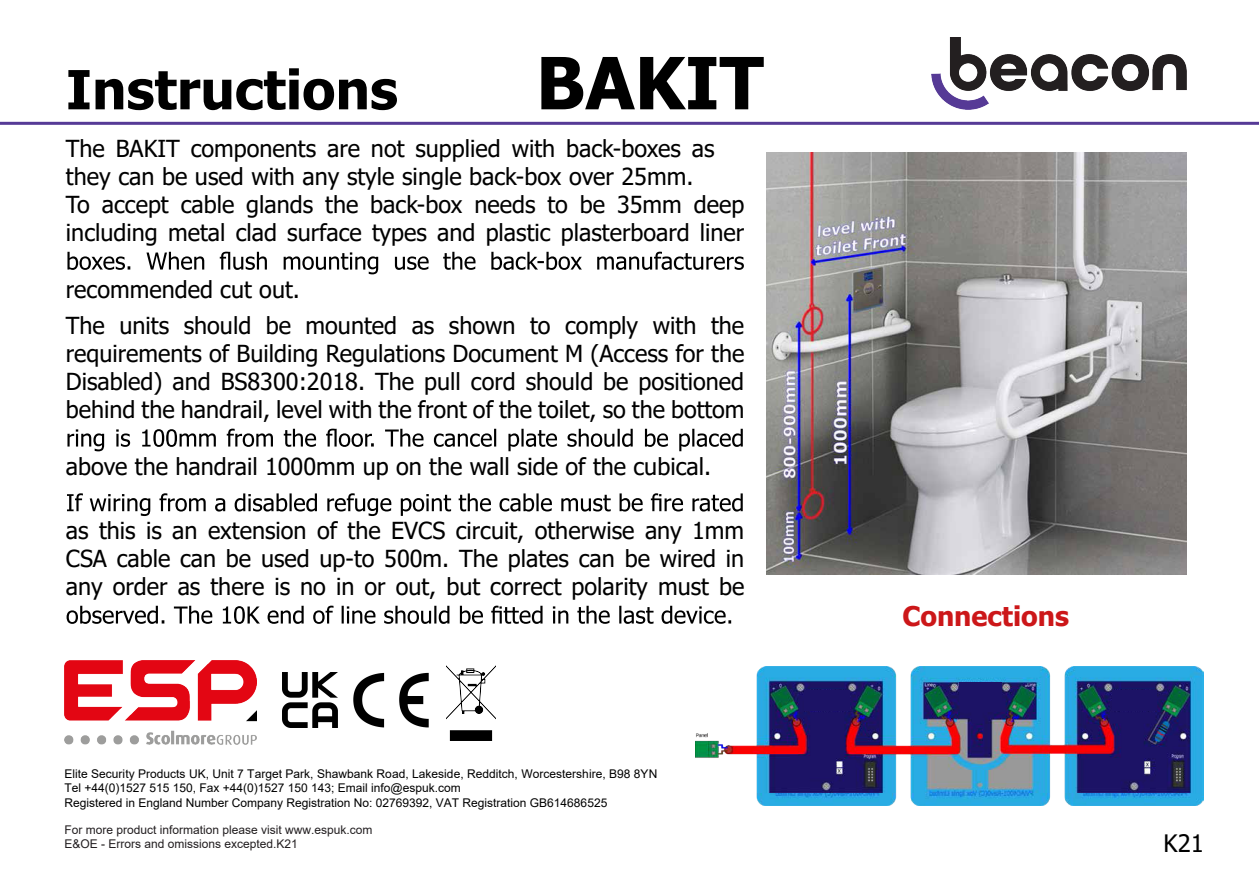
<style>
.page{position:relative;width:1259px;height:893px;background:#fff}
.page>*{position:absolute;margin:0;border:0;box-sizing:border-box;transform-origin:0 0}
.t1{font:700 72px "Tahoma";color:#000}
.t2{font:700 54px "Tahoma";color:#000}
.t3{font:700 27px "Tahoma";color:#cc1719}
.t4{font:24px "Tahoma";color:#000}
.t5{font:23.4px/28.2px "Tahoma";color:#000}
.t6{font:12px/14.4px "Arial";color:#000}
.t7{font:12px/14.4px "Arial";color:#221e20}
</style>
<div class="page">
<img style="left:766px;top:152px;width:420px;height:422px">
<img style="left:695px;top:666px;width:508px;height:140px">
<svg style="left:67px;top:252px;width:677px;height:22px"></svg>
<svg style="left:67px;top:429px;width:676px;height:22px"></svg>
<svg style="left:67px;top:493px;width:676px;height:23px"></svg>
<svg style="left:67px;top:606px;width:664px;height:18px"></svg>
<hr style="left:0;top:122px;width:1259px;height:3px;background:#563a96">
<div style="left:803px;top:691px;width:46px;height:20px;background:#1c1366"></div>
<div style="left:790px;top:756px;width:45px;height:20px;background:#1c1366"></div>
<div style="left:958px;top:683px;width:43px;height:20px;background:#1c1366"></div>
<div style="left:1111px;top:691px;width:45px;height:20px;background:#1c1366"></div>
<div style="left:1099px;top:758px;width:44px;height:20px;background:#1c1366"></div>
<img style="left:931px;top:37px;width:255px;height:72px">
<img style="left:64px;top:660px;width:193px;height:84px">
<img style="left:282px;top:672px;width:56px;height:55px">
<img style="left:353px;top:672px;width:76px;height:55px">
<img style="left:446px;top:666px;width:49px;height:74px">
<h2 class="t2" style="left:66px;top:52px;width:333px">Instructions</h2>
<h1 class="t1" style="left:536px;top:33px;width:229px">BAKIT</h1>
<p class="t5" style="left:66px;top:136px;width:680px">The BAKIT components are not supplied with back-boxes as they can be used with any style single back-box over 25mm.<br>To accept cable glands the back-box needs to be 35mm deep including metal clad surface types and plastic plasterboard liner</p>
<p class="t5" style="left:66px;top:272px;width:680px;line-height:36.6px">recommended cut out.<br>The units should be mounted as shown to comply with the</p>
<p class="t5" style="left:66px;top:341px;width:680px;text-align:justify">requirements of Building Regulations Document M (Access for the Disabled) and BS8300:2018. The pull cord should be positioned behind the handrail, level with the front of the toilet, so the bottom</p>
<p class="t5" style="left:66px;top:453px;width:647px">above the handrail 1000mm up on the wall side of the cubical.</p>
<p class="t5" style="left:66px;top:518px;width:680px;text-align:justify">as this is an extension of the EVCS circuit, otherwise any 1mm CSA cable can be used up-to 500m. The plates can be wired in any order as there is no in or out, but correct polarity must be</p>
<p class="t6" style="left:64px;top:766px;width:594px">Elite Security Products UK, Unit 7 Target Park, Shawbank Road, Lakeside, Redditch, Worcestershire, B98 8YN<br>Tel +44(0)1527 515 150, Fax +44(0)1527 150 143; Email info@espuk.com<br>Registered in England Number Company Registration No: 02769392, VAT Registration GB614686525</p>
<p class="t7" style="left:64px;top:822px;width:310px">For more product information please visit www.espuk.com<br>E&amp;OE - Errors and omissions excepted.K21</p>
<p class="t3" style="left:902px;top:597px;width:168px">Connections</p>
<p class="t4" style="left:1163px;top:828px;width:42px">K21</p>
</div>
